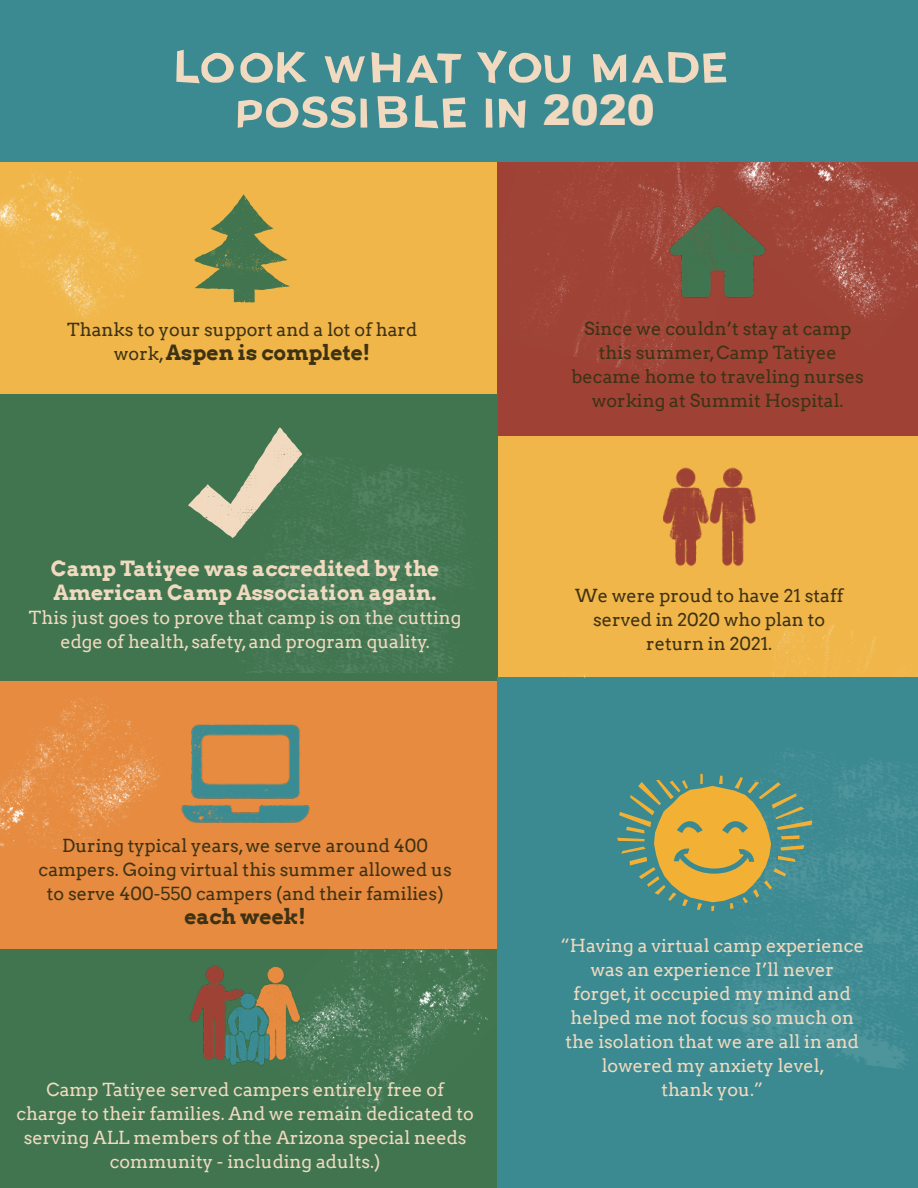
<style>
.page{position:relative;width:918px;height:1188px;background:#fff}
.page>*{position:absolute;margin:0;border:0;box-sizing:border-box;transform-origin:0 0}
.t1{font:60px/45px "Typeface";letter-spacing:-.09em;color:#f1dabf;text-align:center}
.t2{font:700 21px/24px "Arvo";color:#f1dabf}
.t3{font:700 21px "Arvo";color:#3e3215}
.t4{font:18px/24px "Arvo";color:#f1dabf;text-align:center}
.t5{font:18px/24px "Arvo";color:#3e3215;text-align:center}
.s1{font-family:"Arial";font-weight:900;font-size:42px}
.s2{font-weight:400;font-size:18px}
</style>
<div class="page">
<div style="left:0;top:0;width:918px;height:162px;background:#3b8991"></div>
<div style="left:0;top:162px;width:498px;height:232px;background:#f0b649"></div>
<div style="left:498px;top:436px;width:420px;height:242px;background:#f0b649"></div>
<div style="left:0;top:394px;width:498px;height:287px;background:#407550"></div>
<div style="left:0;top:681px;width:498px;height:269px;background:#e68b3f"></div>
<div style="left:0;top:950px;width:498px;height:238px;background:#407550"></div>
<svg style="left:0;top:171px;width:140px;height:148px"></svg>
<div style="left:498px;top:678px;width:420px;height:510px;background:#3b8991"></div>
<svg style="left:194px;top:194px;width:96px;height:108px"></svg>
<svg style="left:188px;top:427px;width:114px;height:111px"></svg>
<svg style="left:499px;top:162px;width:419px;height:274px;background:#a04538"></svg>
<svg style="left:0;top:696px;width:163px;height:152px"></svg>
<svg style="left:292px;top:950px;width:206px;height:182px"></svg>
<div style="left:593px;top:697px;width:325px;height:377px;background:linear-gradient(to right,#3a8890,#438d95)"></div>
<svg style="left:617px;top:774px;width:195px;height:137px"></svg>
<img style="left:657px;top:191px;width:122px;height:118px">
<img style="left:663px;top:467px;width:93px;height:99px">
<img style="left:181px;top:724px;width:129px;height:99px">
<img style="left:190px;top:959px;width:113px;height:113px">
<h1 class="t1" style="left:155px;top:43px;width:582px">look what you made possible in <span class="s1">2020</span></h1>
<p class="t5" style="left:67px;top:317px;width:352px">Thanks to your support and a lot of hard</p>
<p class="t3" style="left:114px;top:339px;width:258px"><span class="s2">work,</span> Aspen is complete!</p>
<p class="t2" style="left:51px;top:556px;width:390px">Camp Tatiyee was accredited by the<br>American Camp Association again.</p>
<p class="t4" style="left:29px;top:606px;width:434px">This just goes to prove that camp is on the cutting edge of health, safety, and program quality.</p>
<p class="t5" style="left:39px;top:834px;width:415px">During typical years, we serve around 400 campers. Going virtual this summer allowed us to serve 400-550 campers (and their families)</p>
<p class="t3" style="left:184px;top:903px;width:123px">each week!</p>
<p class="t4" style="left:16px;top:1077px;width:459px">Camp Tatiyee served campers entirely free of charge to their families. And we remain dedicated to serving ALL members of the Arizona special needs community - including adults.)</p>
<p class="t5" style="left:572px;top:317px;width:294px">Since we couldn’t stay at camp this summer, Camp Tatiyee became home to traveling nurses working at Summit Hospital.</p>
<p class="t5" style="left:575px;top:583px;width:269px">We were proud to have 21 staff served in 2020 who plan to return in 2021.</p>
<p class="t4" style="left:560px;top:934px;width:305px">“Having a virtual camp experience was an experience I’ll never forget, it occupied my mind and helped me not focus so much on the isolation that we are all in and lowered my anxiety level,<br>thank you.”</p>
</div>
